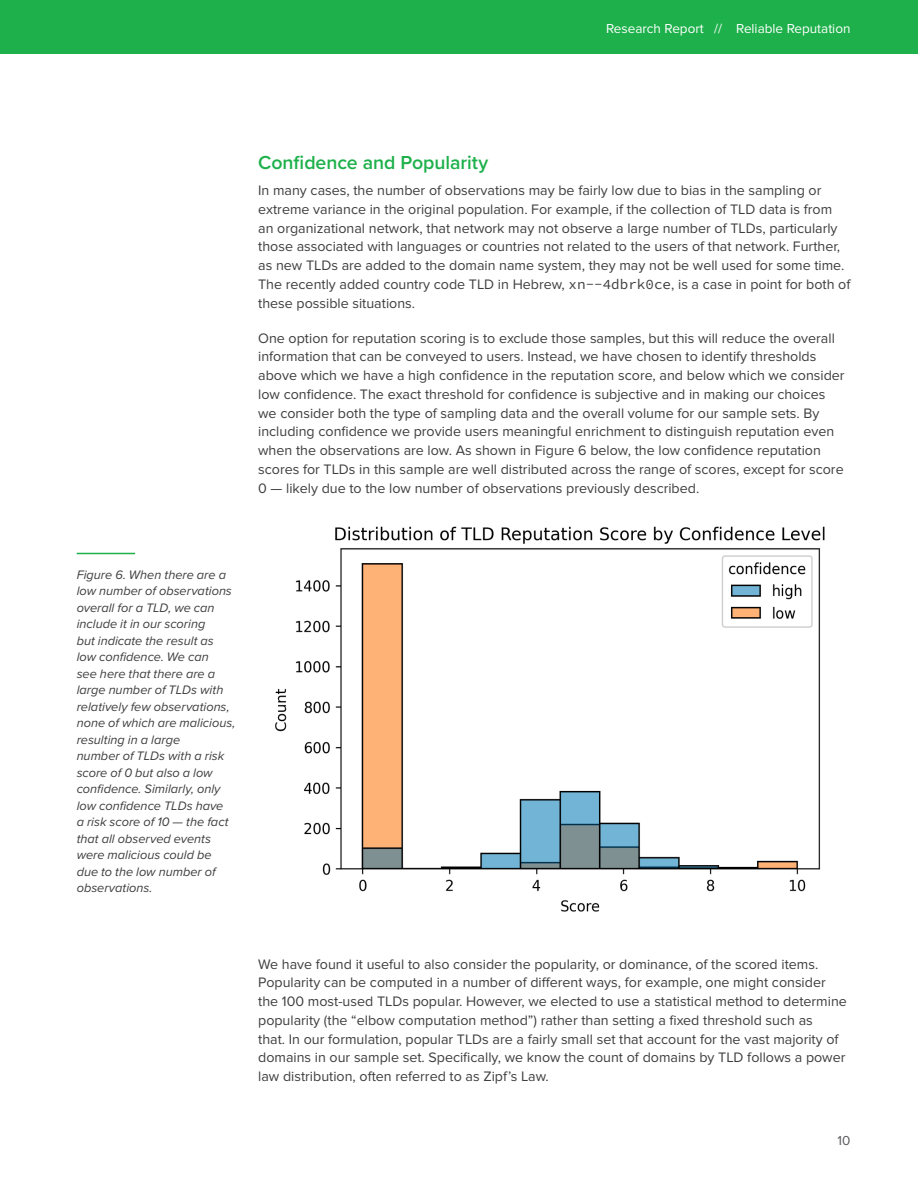
<style>
.page{position:relative;width:918px;height:1188px;background:#fff}
.page>*{position:absolute;margin:0;border:0;box-sizing:border-box;transform-origin:0 0}
.Section_header__level_1{font:600 19.5px "Proxima Nova";letter-spacing:-.005em;color:#1eb14b}
.Body_text{font:14.25px/18.8px "Proxima Nova";color:#3e3e3f}
.t1{font:13.5px "Proxima Nova";color:#fff}
.t2{font:13.5px "Proxima Nova";color:#57585a}
.FIgure_Captions{font:italic 12.75px/16.5px "Proxima Nova";color:#3e3e3f}
.s1{font-family:"Source Code Pro"}
</style>
<div class="page">
<div style="left:0;top:0;width:918px;height:54px;background:#1eb14b"></div>
<img style="left:275px;top:526px;width:550px;height:386px">
<hr style="left:77px;top:553px;width:58px;height:1px;background:#1eb14b">
<p class="t1" style="left:606px;top:21px;width:246px">Research Report // Reliable Reputation</p>
<p class="Section_header__level_1" style="left:258px;top:148px;width:232px">Confidence and Popularity</p>
<p class="Body_text" style="left:258px;top:181px;width:594px">In many cases, the number of observations may be fairly low due to bias in the sampling or extreme variance in the original population. For example, if the collection of TLD data is from an organizational network, that network may not observe a large number of TLDs, particularly those associated with languages or countries not related to the users of that network. Further, as new TLDs are added to the domain name system, they may not be well used for some time.<br>The recently added country code TLD in Hebrew, <span class="s1">xn--4dbrk0ce</span>, is a case in point for both of these possible situations.</p>
<p class="Body_text" style="left:258px;top:329px;width:588px">One option for reputation scoring is to exclude those samples, but this will reduce the overall information that can be conveyed to users. Instead, we have chosen to identify thresholds above which we have a high confidence in the reputation score, and below which we consider low confidence. The exact threshold for confidence is subjective and in making our choices we consider both the type of sampling data and the overall volume for our sample sets. By including confidence we provide users meaningful enrichment to distinguish reputation even when the observations are low. As shown in Figure 6 below, the low confidence reputation scores for TLDs in this sample are well distributed across the range of scores, except for score 0 — likely due to the low number of observations previously described.</p>
<p class="FIgure_Captions" style="left:77px;top:566px;width:160px">Figure 6. When there are a low number of observations overall for a TLD, we can include it in our scoring<br>but indicate the result as low confidence. We can<br>see here that there are a large number of TLDs with relatively few observations, none of which are malicious, resulting in a large<br>number of TLDs with a risk score of 0 but also a low confidence. Similarly, only low confidence TLDs have<br>a risk score of 10 — the fact that all observed events were malicious could be due to the low number of observations.</p>
<p class="Body_text" style="left:258px;top:955px;width:590px">We have found it useful to also consider the popularity, or dominance, of the scored items.<br>Popularity can be computed in a number of different ways, for example, one might consider the 100 most-used TLDs popular. However, we elected to use a statistical method to determine popularity (the “elbow computation method”) rather than setting a fixed threshold such as<br>that. In our formulation, popular TLDs are a fairly small set that account for the vast majority of domains in our sample set. Specifically, we know the count of domains by TLD follows a power law distribution, often referred to as Zipf’s Law.</p>
<p class="t2" style="left:838px;top:1132px;width:14px">10</p>
</div>
